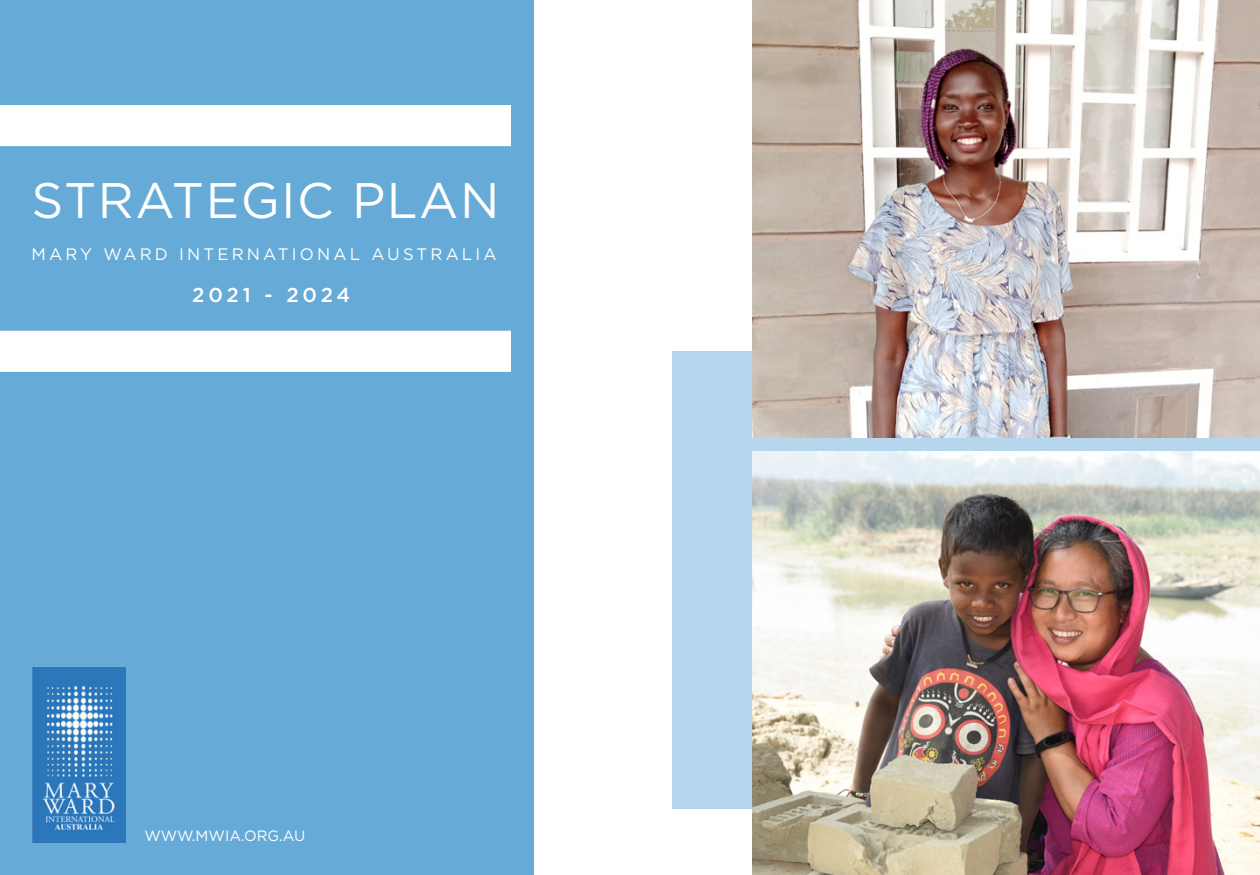
<style>
.page{position:relative;width:1260px;height:875px;background:#fff}
.page>*{position:absolute;margin:0;border:0;box-sizing:border-box;transform-origin:0 0}
.t1{font:49.88px "Gotham";letter-spacing:.03em;color:#fff}
.t2{font:500 20.12px "Gotham";letter-spacing:.185em;color:#fff}
.t3{font:16.62px "Gotham";letter-spacing:.19em;color:#fff}
.t4{font:14.88px "Gotham";color:#fff}
</style>
<div class="page">
<div style="left:0;top:1px;width:534px;height:874px;background:#66aad7"></div>
<img style="left:32px;top:668px;width:94px;height:175px">
<div style="left:0;top:105px;width:511px;height:41px;background:#fff"></div>
<div style="left:672px;top:351px;width:588px;height:457px;background:#b5d6ec"></div>
<img style="left:752px;top:0;width:508px;height:438px">
<img style="left:752px;top:452px;width:508px;height:423px">
<div style="left:0;top:331px;width:511px;height:41px;background:#fff"></div>
<h1 class="t1" style="left:32px;top:168px;width:470px">STRATEGIC PLAN</h1>
<p class="t3" style="left:32px;top:243px;width:467px">MARY WARD INTERNATIONAL AUSTRALIA</p>
<p class="t2" style="left:192px;top:282px;width:159px">2021 - 2024</p>
<p class="t4" style="left:144px;top:827px;width:163px">WWW.MWIA.ORG.AU</p>
</div>
